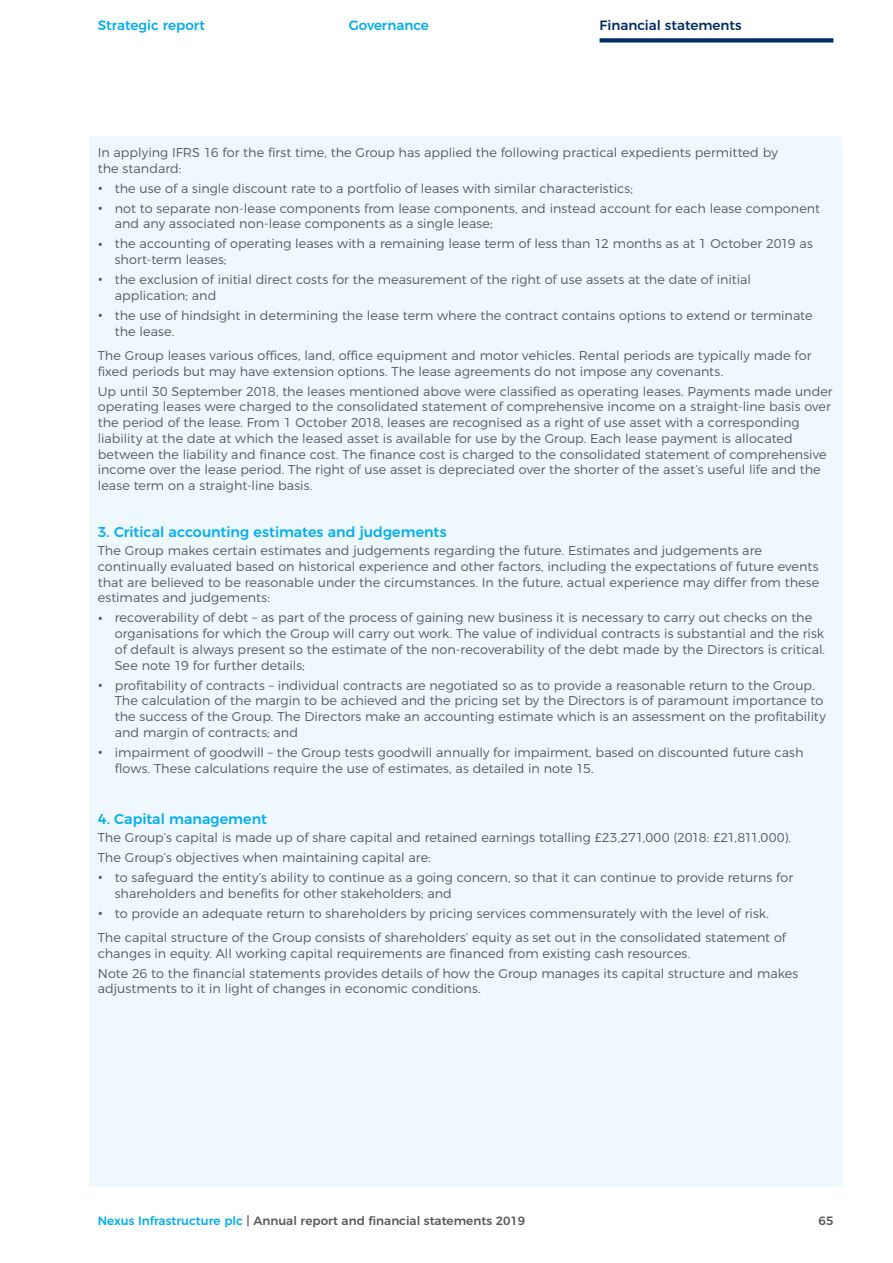
<style>
.page{position:relative;width:893px;height:1263px;background:#fff}
.page>*{position:absolute;margin:0;border:0;box-sizing:border-box;transform-origin:0 0}
.t1{font:500 14.25px "Montserrat";color:#00aeef}
.t2{font:500 13.5px "Montserrat";color:#00aeef}
.t3{font:500 13.5px "Montserrat";color:#002d67}
.t4{font:300 12.75px/15.8px "Montserrat";letter-spacing:.005em;color:#57585a}
.t5{font:500 12px "Montserrat";color:#57585a}
.s1{font-size:21px}
.s2{color:#00aeef}
</style>
<div class="page">
<div style="left:600px;top:38px;width:233px;height:5px;background:#002d67"></div>
<div style="left:89px;top:136px;width:753px;height:1050px;background:#eef8fd"></div>
<p class="t2" style="left:98px;top:14px;width:109px">Strategic report</p>
<p class="t2" style="left:349px;top:14px;width:82px">Governance</p>
<p class="t3" style="left:600px;top:14px;width:144px">Financial statements</p>
<p class="t4" style="left:98px;top:143px;width:681px">In applying IFRS 16 for the first time, the Group has applied the following practical expedients permitted by the standard:</p>
<p class="t4" style="left:98px;top:179px;width:537px"><span class="s1">•</span> the use of a single discount rate to a portfolio of leases with similar characteristics;</p>
<p class="t4" style="left:115px;top:199px;width:707px;text-indent:-17px"><span class="s1">•</span> not to separate non-lease components from lease components, and instead account for each lease component and any associated non-lease components as a single lease;</p>
<p class="t4" style="left:115px;top:235px;width:699px;text-indent:-17px"><span class="s1">•</span> the accounting of operating leases with a remaining lease term of less than 12 months as at 1 October 2019 as short-term leases;</p>
<p class="t4" style="left:115px;top:271px;width:638px;text-indent:-17px"><span class="s1">•</span> the exclusion of initial direct costs for the measurement of the right of use assets at the date of initial application; and</p>
<p class="t4" style="left:115px;top:306px;width:699px;text-indent:-17px"><span class="s1">•</span> the use of hindsight in determining the lease term where the contract contains options to extend or terminate the lease.</p>
<p class="t4" style="left:98px;top:346px;width:715px">The Group leases various offices, land, office equipment and motor vehicles. Rental periods are typically made for fixed periods but may have extension options. The lease agreements do not impose any covenants.</p>
<p class="t4" style="left:98px;top:382px;width:736px">Up until 30 September 2018, the leases mentioned above were classified as operating leases. Payments made under operating leases were charged to the consolidated statement of comprehensive income on a straight-line basis over the period of the lease. From 1 October 2018, leases are recognised as a right of use asset with a corresponding liability at the date at which the leased asset is available for use by the Group. Each lease payment is allocated between the liability and finance cost. The finance cost is charged to the consolidated statement of comprehensive income over the lease period. The right of use asset is depreciated over the shorter of the asset’s useful life and the lease term on a straight-line basis.</p>
<p class="t1" style="left:98px;top:521px;width:350px">3. Critical accounting estimates and judgements</p>
<p class="t4" style="left:98px;top:542px;width:723px">The Group makes certain estimates and judgements regarding the future. Estimates and judgements are continually evaluated based on historical experience and other factors, including the expectations of future events that are believed to be reasonable under the circumstances. In the future, actual experience may differ from these estimates and judgements:</p>
<p class="t4" style="left:115px;top:609px;width:712px;text-indent:-17px"><span class="s1">•</span> recoverability of debt – as part of the process of gaining new business it is necessary to carry out checks on the organisations for which the Group will carry out work. The value of individual contracts is substantial and the risk of default is always present so the estimate of the non-recoverability of the debt made by the Directors is critical.<br>See note 19 for further details;</p>
<p class="t4" style="left:115px;top:676px;width:712px;text-indent:-17px"><span class="s1">•</span> profitability of contracts – individual contracts are negotiated so as to provide a reasonable return to the Group.<br>The calculation of the margin to be achieved and the pricing set by the Directors is of paramount importance to the success of the Group. The Directors make an accounting estimate which is an assessment on the profitability and margin of contracts; and</p>
<p class="t4" style="left:115px;top:743px;width:690px;text-indent:-17px"><span class="s1">•</span> impairment of goodwill – the Group tests goodwill annually for impairment, based on discounted future cash flows. These calculations require the use of estimates, as detailed in note 15.</p>
<p class="t1" style="left:98px;top:807px;width:171px">4. Capital management</p>
<p class="t4" style="left:98px;top:826px;width:695px;line-height:20px">The Group’s capital is made up of share capital and retained earnings totalling £23,271,000 (2018: £21,811,000).<br>The Group’s objectives when maintaining capital are:</p>
<p class="t4" style="left:115px;top:868px;width:680px;text-indent:-17px"><span class="s1">•</span> to safeguard the entity’s ability to continue as a going concern, so that it can continue to provide returns for shareholders and benefits for other stakeholders; and</p>
<p class="t4" style="left:98px;top:900px;width:690px;line-height:24.3px"><span class="s1">•</span> to provide an adequate return to shareholders by pricing services commensurately with the level of risk.<br>The capital structure of the Group consists of shareholders’ equity as set out in the consolidated statement of</p>
<p class="t4" style="left:98px;top:942px;width:702px;line-height:20px">changes in equity. All working capital requirements are financed from existing cash resources.<br>Note 26 to the financial statements provides details of how the Group manages its capital structure and makes</p>
<p class="t4" style="left:98px;top:980px;width:384px">adjustments to it in light of changes in economic conditions.</p>
<p class="t5" style="left:98px;top:1211px;width:429px"><span class="s2">Nexus Infrastructure plc</span> | Annual report and financial statements 2019</p>
<p class="t5" style="left:819px;top:1211px;width:16px">65</p>
</div>
